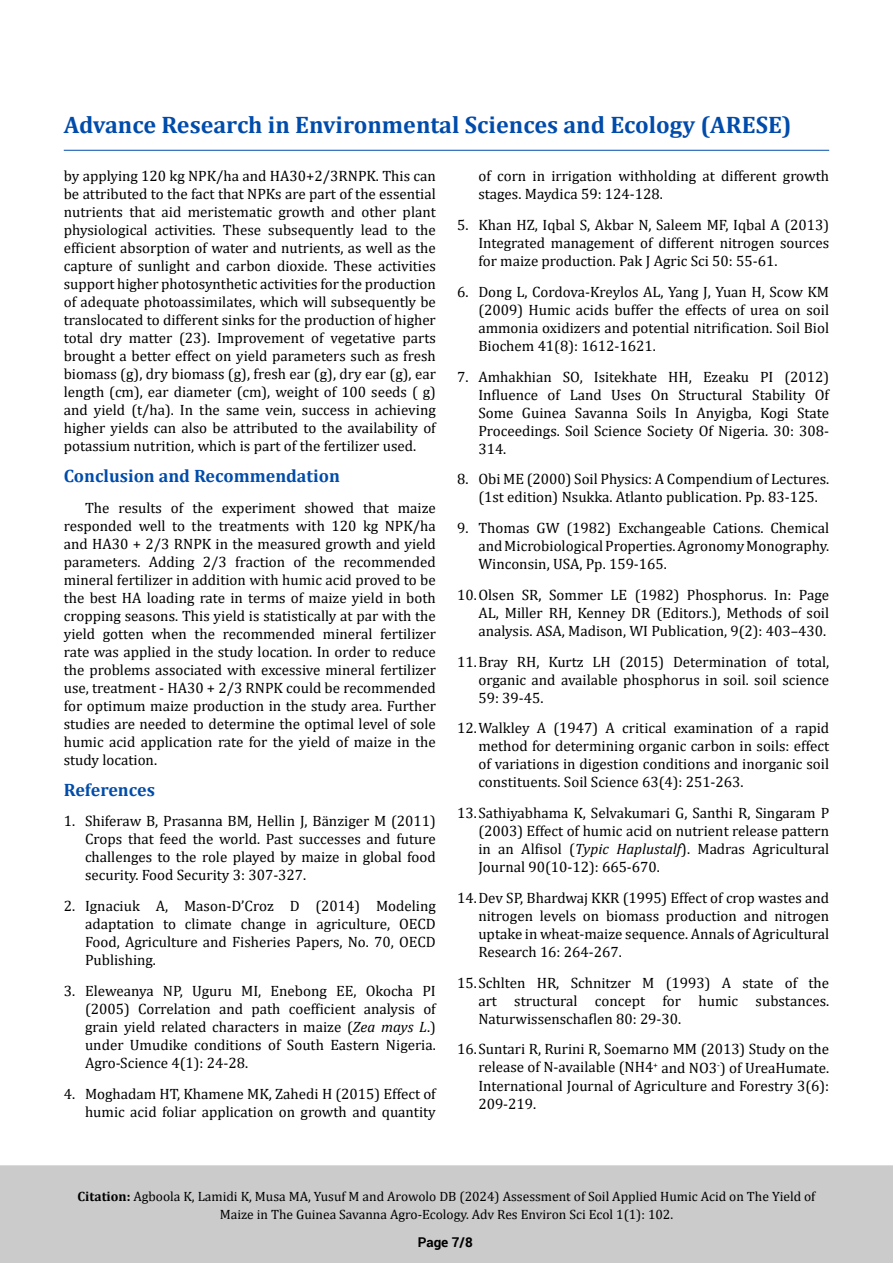
<style>
.page{position:relative;width:893px;height:1263px;background:#fff}
.page>*{position:absolute;margin:0;border:0;box-sizing:border-box;transform-origin:0 0}
.t1{font:700 24px "Cambria";color:#014cab}
.t2{font:700 18px "Cambria";color:#014cab}
.t3{font:15px/18px "Cambria";color:#000;text-align:justify}
.t4{font:13.5px/18px "Cambria";color:#000;text-align:center}
.t5{font:700 13.5px "Roboto";color:#000}
.s1{font-style:italic}
.s2{font-weight:700}
</style>
<div class="page">
<div style="left:0;top:1165px;width:893px;height:98px;background:#cbcbcb"></div>
<hr style="left:64px;top:150px;width:765px;height:1px;background:#014cab">
<h1 class="t1" style="left:64px;top:108px;width:729px">Advance Research in Environmental Sciences and Ecology (ARESE)</h1>
<p class="t3" style="left:64px;top:167px;width:374px">by applying 120 kg NPK/ha and HA30+2/3RNPK. This can be attributed to the fact that NPKs are part of the essential nutrients that aid meristematic growth and other plant physiological activities. These subsequently lead to the efficient absorption of water and nutrients, as well as the capture of sunlight and carbon dioxide. These activities support higher photosynthetic activities for the production of adequate photoassimilates, which will subsequently be translocated to different sinks for the production of higher total dry matter (23). Improvement of vegetative parts brought a better effect on yield parameters such as fresh biomass (g), dry biomass (g), fresh ear (g), dry ear (g), ear length (cm), ear diameter (cm), weight of 100 seeds ( g) and yield (t/ha). In the same vein, success in achieving higher yields can also be attributed to the availability of potassium nutrition, which is part of the fertilizer used.</p>
<p class="t2" style="left:64px;top:463px;width:278px">Conclusion and Recommendation</p>
<p class="t3" style="left:64px;top:499px;width:374px;text-indent:21px">The results of the experiment showed that maize responded well to the treatments with 120 kg NPK/ha and HA30 + 2/3 RNPK in the measured growth and yield parameters. Adding 2/3 fraction of the recommended mineral fertilizer in addition with humic acid proved to be the best HA loading rate in terms of maize yield in both cropping seasons. This yield is statistically at par with the yield gotten when the recommended mineral fertilizer rate was applied in the study location. In order to reduce the problems associated with excessive mineral fertilizer use, treatment - HA30 + 2/3 RNPK could be recommended for optimum maize production in the study area. Further studies are needed to determine the optimal level of sole humic acid application rate for the yield of maize in the study location.</p>
<p class="t2" style="left:64px;top:777px;width:93px">References</p>
<p class="t3" style="left:85px;top:812px;width:352px;text-indent:-21px">1. Shiferaw B, Prasanna BM, Hellin J, Bänziger M (2011)<br>Crops that feed the world. Past successes and future challenges to the role played by maize in global food security. Food Security 3: 307-327.</p>
<p class="t3" style="left:85px;top:897px;width:352px;text-indent:-21px">2. Ignaciuk A, Mason-D’Croz D (2014) Modeling adaptation to climate change in agriculture, OECD Food, Agriculture and Fisheries Papers, No. 70, OECD Publishing.</p>
<p class="t3" style="left:85px;top:982px;width:352px;text-indent:-21px">3. Eleweanya NP, Uguru MI, Enebong EE, Okocha PI (2005) Correlation and path coefficient analysis of grain yield related characters in maize (<span class="s1">Zea mays L</span>.) under Umudike conditions of South Eastern Nigeria.<br>Agro-Science 4(1): 24-28.</p>
<p class="t3" style="left:64px;top:1084px;width:374px;text-align:right">4. Moghadam HT, Khamene MK, Zahedi H (2015) Effect of humic acid foliar application on growth and quantity</p>
<p class="t3" style="left:478px;top:167px;width:352px">of corn in irrigation withholding at different growth stages. Maydica 59: 124-128.</p>
<p class="t3" style="left:478px;top:216px;width:352px;text-indent:-21px">5. Khan HZ, Iqbal S, Akbar N, Saleem MF, Iqbal A (2013)<br>Integrated management of different nitrogen sources for maize production. Pak J Agric Sci 50: 55-61.</p>
<p class="t3" style="left:478px;top:283px;width:352px;text-indent:-21px">6. Dong L, Cordova-Kreylos AL, Yang J, Yuan H, Scow KM (2009) Humic acids buffer the effects of urea on soil ammonia oxidizers and potential nitrification. Soil Biol Biochem 41(8): 1612-1621.</p>
<p class="t3" style="left:478px;top:367px;width:352px;text-indent:-21px">7. Amhakhian SO, Isitekhate HH, Ezeaku PI (2012)<br>Influence of Land Uses On Structural Stability Of Some Guinea Savanna Soils In Anyigba, Kogi State Proceedings. Soil Science Society Of Nigeria. 30: 308- 314.</p>
<p class="t3" style="left:478px;top:470px;width:352px;text-indent:-21px">8. Obi ME (2000) Soil Physics: A Compendium of Lectures. (1st edition) Nsukka. Atlanto publication. Pp. 83-125.</p>
<p class="t3" style="left:478px;top:519px;width:352px;text-indent:-21px">9. Thomas GW (1982) Exchangeable Cations. Chemical and Microbiological Properties. Agronomy Monography.<br>Winconsin, USA, Pp. 159-165.</p>
<p class="t3" style="left:478px;top:586px;width:352px;text-indent:-21px">10.Olsen SR, Sommer LE (1982) Phosphorus. In: Page AL, Miller RH, Kenney DR (Editors.), Methods of soil analysis. ASA, Madison, WI Publication, 9(2): 403–430.</p>
<p class="t3" style="left:478px;top:652px;width:352px;text-indent:-21px">11.Bray RH, Kurtz LH (2015) Determination of total, organic and available phosphorus in soil. soil science 59: 39-45.</p>
<p class="t3" style="left:478px;top:719px;width:352px;text-indent:-21px">12.Walkley A (1947) A critical examination of a rapid method for determining organic carbon in soils: effect of variations in digestion conditions and inorganic soil constituents. Soil Science 63(4): 251-263.</p>
<p class="t3" style="left:478px;top:804px;width:352px;text-indent:-21px">13.Sathiyabhama K, Selvakumari G, Santhi R, Singaram P (2003) Effect of humic acid on nutrient release pattern in an Alfisol (<span class="s1">Typic Haplustalf</span>). Madras Agricultural Journal 90(10-12): 665-670.</p>
<p class="t3" style="left:478px;top:889px;width:352px;text-indent:-21px">14.Dev SP, Bhardwaj KKR (1995) Effect of crop wastes and nitrogen levels on biomass production and nitrogen uptake in wheat-maize sequence. Annals of Agricultural Research 16: 264-267.</p>
<p class="t3" style="left:478px;top:973px;width:352px;text-indent:-21px">15.Schlten HR, Schnitzer M (1993) A state of the art structural concept for humic substances.<br>Naturwissenschaflen 80: 29-30.</p>
<p class="t3" style="left:478px;top:1040px;width:352px;text-indent:-21px">16.Suntari R, Rurini R, Soemarno MM (2013) Study on the release of N-available (NH4<sup>+</sup> and NO3<sup>-</sup>) of UreaHumate.<br>International Journal of Agriculture and Forestry 3(6):<br>209-219.</p>
<p class="t4" style="left:78px;top:1187px;width:739px"><span class="s2">Citation:</span> Agboola K, Lamidi K, Musa MA, Yusuf M and Arowolo DB (2024) Assessment of Soil Applied Humic Acid on The Yield of<br>Maize in The Guinea Savanna Agro-Ecology. Adv Res Environ Sci Ecol 1(1): 102.</p>
<p class="t5" style="left:418px;top:1232px;width:57px">Page 7/8</p>
</div>
